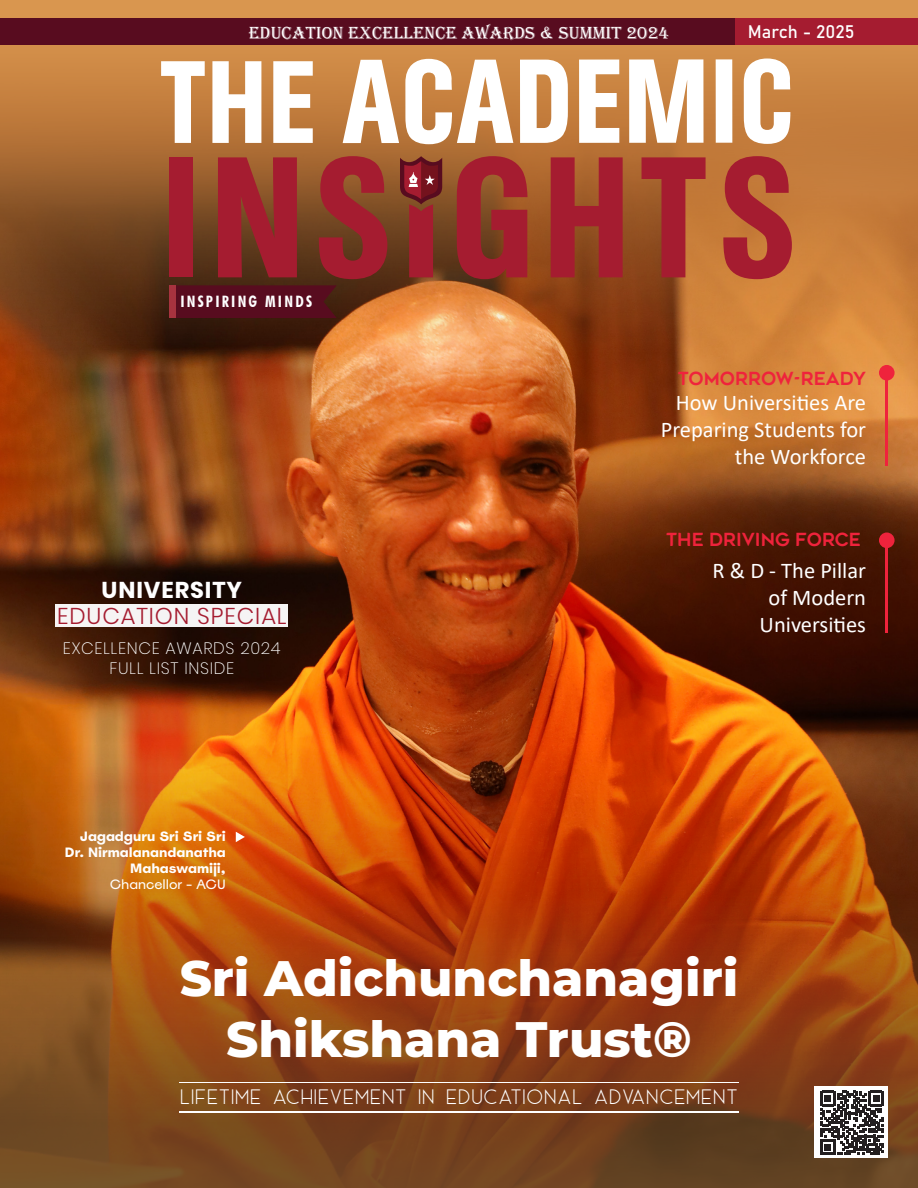
<style>
.page{position:relative;width:918px;height:1188px;background:#fff}
.page>*{position:absolute;margin:0;border:0;box-sizing:border-box;transform-origin:0 0}
.t1{font:800 49.8px "Montserrat";color:#fff}
.t2{font:300 22.8px "Poppins";letter-spacing:.04em;color:#a51c30}
.t3{font:700 22.8px "Poppins";letter-spacing:.04em;color:#fff}
.t4{font:22.5px/27px "Calibri";color:#fff;text-align:right}
.t5{font:21.6px "Ace Sans Demo";letter-spacing:.04em;color:#fff}
.t6{font:18px "Algerian";color:#fff}
.t7{font:18px "Agenor";color:#ef233c}
.t8{font:18px "Bahnschrift";color:#fff}
.t9{font:200 16.5px/19.8px "Poppins";letter-spacing:.04em;color:#fff;text-align:center}
.t10{font:700 condensed 15.75px "Futura BT";letter-spacing:.14em;color:#fff}
.t11{font:700 13.5px "Spoof Trial";color:#fff}
.t12{font:13.5px "Spoof Trial";color:#fff}
</style>
<div class="page">
<img style="left:0;top:386px;width:918px;height:226px">
<svg style="left:0;top:0;width:918px;height:386px;background:#af6c33"></svg>
<div style="left:0;top:18px;width:737px;height:27px;background:#580c1f"></div>
<div style="left:735px;top:18px;width:183px;height:27px;background:#a51c30"></div>
<svg style="left:319px;top:156px;width:68px;height:123px;background:#952d2b"></svg>
<svg style="left:551px;top:157px;width:72px;height:120px;background:#a12b2c"></svg>
<svg style="left:457px;top:156px;width:71px;height:123px;background:#9c2c2c"></svg>
<div style="left:169px;top:157px;width:24px;height:120px;background:#a51c30"></div>
<svg style="left:218px;top:157px;width:79px;height:120px;background:#9a262d"></svg>
<svg style="left:642px;top:157px;width:64px;height:120px;background:#a9422e"></svg>
<svg style="left:723px;top:156px;width:69px;height:123px;background:#b14033"></svg>
<svg style="left:343px;top:60px;width:56px;height:83px"></svg>
<svg style="left:405px;top:59px;width:108px;height:85px"></svg>
<svg style="left:520px;top:60px;width:48px;height:83px"></svg>
<svg style="left:579px;top:60px;width:40px;height:83px"></svg>
<svg style="left:629px;top:59px;width:75px;height:84px"></svg>
<div style="left:716px;top:59px;width:16px;height:84px;background:#fff"></div>
<svg style="left:744px;top:58px;width:46px;height:86px"></svg>
<svg style="left:161px;top:61px;width:44px;height:82px"></svg>
<svg style="left:212px;top:61px;width:49px;height:82px"></svg>
<svg style="left:273px;top:61px;width:40px;height:82px"></svg>
<svg style="left:400px;top:156px;width:42px;height:121px;background:#882d2b"></svg>
<svg style="left:176px;top:285px;width:161px;height:33px;background:#560d1e"></svg>
<div style="left:169px;top:285px;width:7px;height:33px;background:#a7333f"></div>
<img style="left:0;top:612px;width:918px;height:576px">
<hr style="left:179px;top:1082px;width:560px;height:1px;background:#fff">
<hr style="left:179px;top:1112px;width:560px;height:1px;background:#fff">
<div style="left:815px;top:1086px;width:73px;height:72px;background:#fff"></div>
<svg style="left:820px;top:1091px;width:64px;height:64px"></svg>
<div style="left:55px;top:604px;width:233px;height:23px;background:#f5f4f4"></div>
<svg style="left:236px;top:832px;width:9px;height:10px"></svg>
<hr style="left:885px;top:543px;width:3px;height:90px;background:#ef233c">
<div style="left:879px;top:532px;width:16px;height:16px;background:#ef233c;border-radius:50%"></div>
<hr style="left:885px;top:376px;width:3px;height:89px;background:#ef233c">
<div style="left:879px;top:365px;width:16px;height:16px;background:#ef233c;border-radius:50%"></div>
<p class="t6" style="left:249px;top:23px;width:422px">EDUCATION EXCELLENCE AWARDS &amp; SUMMIT 2024</p>
<p class="t8" style="left:748px;top:18px;width:108px">March - 2025</p>
<p class="t10" style="left:180px;top:292px;width:133px">INSPIRING MINDS</p>
<p class="t3" style="left:102px;top:577px;width:142px">UNIVERSITY</p>
<p class="t2" style="left:57px;top:602px;width:231px">EDUCATION SPECIAL</p>
<p class="t9" style="left:63px;top:638px;width:219px">EXCELLENCE AWARDS 2024<br>FULL LIST INSIDE</p>
<p class="t11" style="left:80px;top:827px;width:147px">Jagadguru Sri Sri Sri</p>
<p class="t11" style="left:65px;top:843px;width:163px">Dr. Nirmalanandanatha</p>
<p class="t11" style="left:130px;top:860px;width:97px">Mahaswamiji,</p>
<p class="t12" style="left:110px;top:876px;width:117px">Chancellor - ACU</p>
<p class="t7" style="left:678px;top:368px;width:190px">TOMORROW-READY</p>
<p class="t4" style="left:661px;top:389px;width:207px">How Universities Are<br>Preparing Students for the Workforce</p>
<p class="t7" style="left:666px;top:529px;width:197px">THE DRIVING FORCE</p>
<p class="t4" style="left:713px;top:556px;width:155px">R &amp; D - The Pillar</p>
<p class="t4" style="left:769px;top:583px;width:99px">of Modern</p>
<p class="t4" style="left:760px;top:610px;width:108px">Universities</p>
<p class="t1" style="left:180px;top:942px;width:560px">Sri Adichunchanagiri</p>
<p class="t1" style="left:226px;top:1003px;width:467px">Shikshana Trust®</p>
<p class="t5" style="left:180px;top:1089px;width:559px">LIFETIME ACHIEVEMENT IN EDUCATIONAL ADVANCEMENT</p>
</div>
